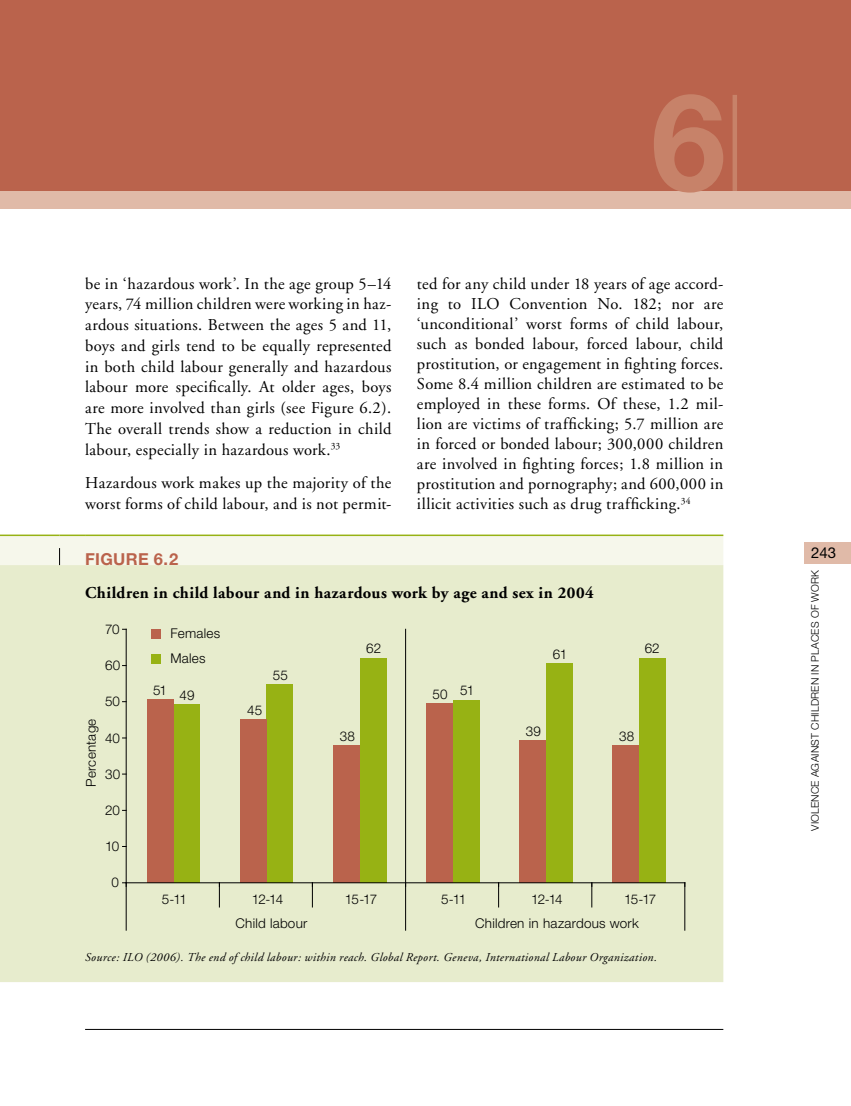
<style>
.page{position:relative;width:851px;height:1106px;background:#fff}
.page>*{position:absolute;margin:0;border:0;box-sizing:border-box;transform-origin:0 0}
.t1{font:700 135px "Helvetica Neue";color:#c78269}
.t2{font:16.5px/20.1px "Adobe Garamond";letter-spacing:.02em;color:#000;text-align:justify}
.t3{font:700 16.5px "Adobe Garamond";letter-spacing:.03em;color:#000}
.t4{font:700 16.5px "Helvetica Neue";color:#ba634c}
.t5{font:15px "Helvetica Neue";color:#000}
.t6{font:300 13.5px/24.8px "Helvetica Neue";letter-spacing:.015em;color:#000}
.t7{font:italic 12px "Adobe Garamond";letter-spacing:.03em;color:#000}
.t8{font:300 10.5px "Helvetica Neue";letter-spacing:.015em;color:#000}
</style>
<div class="page">
<div style="left:0;top:0;width:850px;height:191px;background:#ba634c"></div>
<div style="left:732px;top:95px;width:5px;height:96px;background:#c78269"></div>
<hr style="left:85px;top:1029px;width:638px;height:1px;background:#000">
<div style="left:804px;top:542px;width:46px;height:21px;background:#e0baa8"></div>
<div style="left:0;top:191px;width:850px;height:17px;background:#e0baa8"></div>
<div style="left:0;top:565px;width:723px;height:417px;background:#e7eccd"></div>
<hr style="left:0;top:534px;width:60px;height:2px;background:#97b214">
<hr style="left:85px;top:534px;width:638px;height:2px;background:#97b214">
<hr style="left:60px;top:534px;width:25px;height:2px;background:#97b214">
<div style="left:0;top:535px;width:723px;height:30px;background:#f6f7eb"></div>
<div style="left:173px;top:704px;width:27px;height:178px;background:#97b214"></div>
<div style="left:266px;top:684px;width:27px;height:198px;background:#97b214"></div>
<div style="left:360px;top:657px;width:26px;height:225px;background:#97b214"></div>
<div style="left:452px;top:699px;width:27px;height:183px;background:#97b214"></div>
<div style="left:546px;top:663px;width:26px;height:220px;background:#97b214"></div>
<div style="left:639px;top:658px;width:26px;height:225px;background:#97b214"></div>
<div style="left:147px;top:699px;width:26px;height:183px;background:#ba634c"></div>
<div style="left:240px;top:719px;width:26px;height:163px;background:#ba634c"></div>
<div style="left:333px;top:745px;width:27px;height:137px;background:#ba634c"></div>
<div style="left:426px;top:703px;width:26px;height:179px;background:#ba634c"></div>
<div style="left:519px;top:740px;width:27px;height:143px;background:#ba634c"></div>
<div style="left:612px;top:745px;width:27px;height:137px;background:#ba634c"></div>
<hr style="left:126px;top:629px;width:1px;height:253px;background:#000">
<hr style="left:126px;top:882px;width:558px;height:1px;background:#000">
<svg style="left:122px;top:882px;width:4px;height:4px"></svg>
<svg style="left:219px;top:883px;width:1px;height:24px"></svg>
<svg style="left:312px;top:883px;width:1px;height:24px"></svg>
<svg style="left:498px;top:883px;width:1px;height:24px"></svg>
<svg style="left:591px;top:882px;width:1px;height:25px"></svg>
<hr style="left:126px;top:882px;width:1px;height:48px;background:#000">
<hr style="left:684px;top:882px;width:1px;height:48px;background:#000">
<hr style="left:405px;top:629px;width:1px;height:301px;background:#000">
<div style="left:151px;top:629px;width:10px;height:9px;background:#ba634c"></div>
<div style="left:151px;top:654px;width:10px;height:9px;background:#97b214"></div>
<h1 class="t1" style="left:651px;top:59px;width:77px">6</h1>
<p class="t2" style="left:85px;top:273px;width:308px;line-height:20.7px">be in ‘hazardous work’. In the age group 5–14 years, 74 million children were working in haz&shy;ardous situations. Between the ages 5 and 11, boys and girls tend to be equally represented in both child labour generally and hazardous labour more specifically. At older ages, boys are more involved than girls (see Figure 6.2).<br>The overall trends show a reduction in child labour, especially in hazardous work.<sup>33</sup></p>
<p class="t2" style="left:85px;top:473px;width:308px;line-height:20.7px">Hazardous work makes up the majority of the worst forms of child labour, and is not permit-</p>
<p class="t2" style="left:417px;top:274px;width:308px">ted for any child under 18 years of age accord&shy;ing to ILO Convention No. 182; nor are ‘unconditional’ worst forms of child labour, such as bonded labour, forced labour, child prostitution, or engagement in fighting forces.<br>Some 8.4 million children are estimated to be employed in these forms. Of these, 1.2 mil&shy;lion are victims of trafficking; 5.7 million are in forced or bonded labour; 300,000 children are involved in fighting forces; 1.8 million in prostitution and pornography; and 600,000 in illicit activities such as drug trafficking.<sup>34</sup></p>
<p class="t4" style="left:85px;top:549px;width:95px">FIGURE 6.2</p>
<p class="t3" style="left:85px;top:584px;width:510px">Children in child labour and in hazardous work by age and sex in 2004</p>
<p class="t6" style="left:105px;top:616px;width:16px">70</p>
<p class="t6" style="left:105px;top:652px;width:17px">60</p>
<p class="t6" style="left:105px;top:689px;width:17px">50</p>
<p class="t6" style="left:78px;top:786px;width:69px;rotate:-90deg">Percentage</p>
<p class="t6" style="left:105px;top:725px;width:17px">40</p>
<p class="t6" style="left:105px;top:761px;width:17px">30</p>
<p class="t6" style="left:105px;top:797px;width:16px">20</p>
<p class="t6" style="left:105px;top:833px;width:16px">10</p>
<p class="t6" style="left:111px;top:870px;width:9px">0</p>
<p class="t6" style="left:170px;top:621px;width:51px">Females<br>Males</p>
<p class="t6" style="left:153px;top:677px;width:16px">51</p>
<p class="t6" style="left:180px;top:682px;width:17px">49</p>
<p class="t6" style="left:247px;top:697px;width:17px">45</p>
<p class="t6" style="left:273px;top:662px;width:17px">55</p>
<p class="t6" style="left:366px;top:636px;width:17px">62</p>
<p class="t6" style="left:340px;top:723px;width:17px">38</p>
<p class="t6" style="left:432px;top:681px;width:17px">50</p>
<p class="t6" style="left:460px;top:678px;width:16px">51</p>
<p class="t6" style="left:552px;top:641px;width:16px">61</p>
<p class="t6" style="left:526px;top:718px;width:17px">39</p>
<p class="t6" style="left:644px;top:636px;width:17px">62</p>
<p class="t6" style="left:619px;top:723px;width:17px">38</p>
<p class="t6" style="left:162px;top:887px;width:27px">5-11</p>
<p class="t6" style="left:252px;top:887px;width:33px">12-14</p>
<p class="t6" style="left:345px;top:887px;width:34px">15-17</p>
<p class="t6" style="left:441px;top:887px;width:27px">5-11</p>
<p class="t6" style="left:531px;top:887px;width:33px">12-14</p>
<p class="t6" style="left:624px;top:887px;width:34px">15-17</p>
<p class="t6" style="left:235px;top:910px;width:73px">Child labour</p>
<p class="t6" style="left:475px;top:910px;width:165px">Children in hazardous work</p>
<p class="t7" style="left:85px;top:950px;width:573px">Source: ILO (2006). The end of child labour: within reach. Global Report. Geneva, International Labour Organization.</p>
<p class="t5" style="left:810px;top:544px;width:9px">243</p>
<p class="t8" style="left:808px;top:830px;width:262px;rotate:-90deg">Violence against children in places of work</p>
</div>
